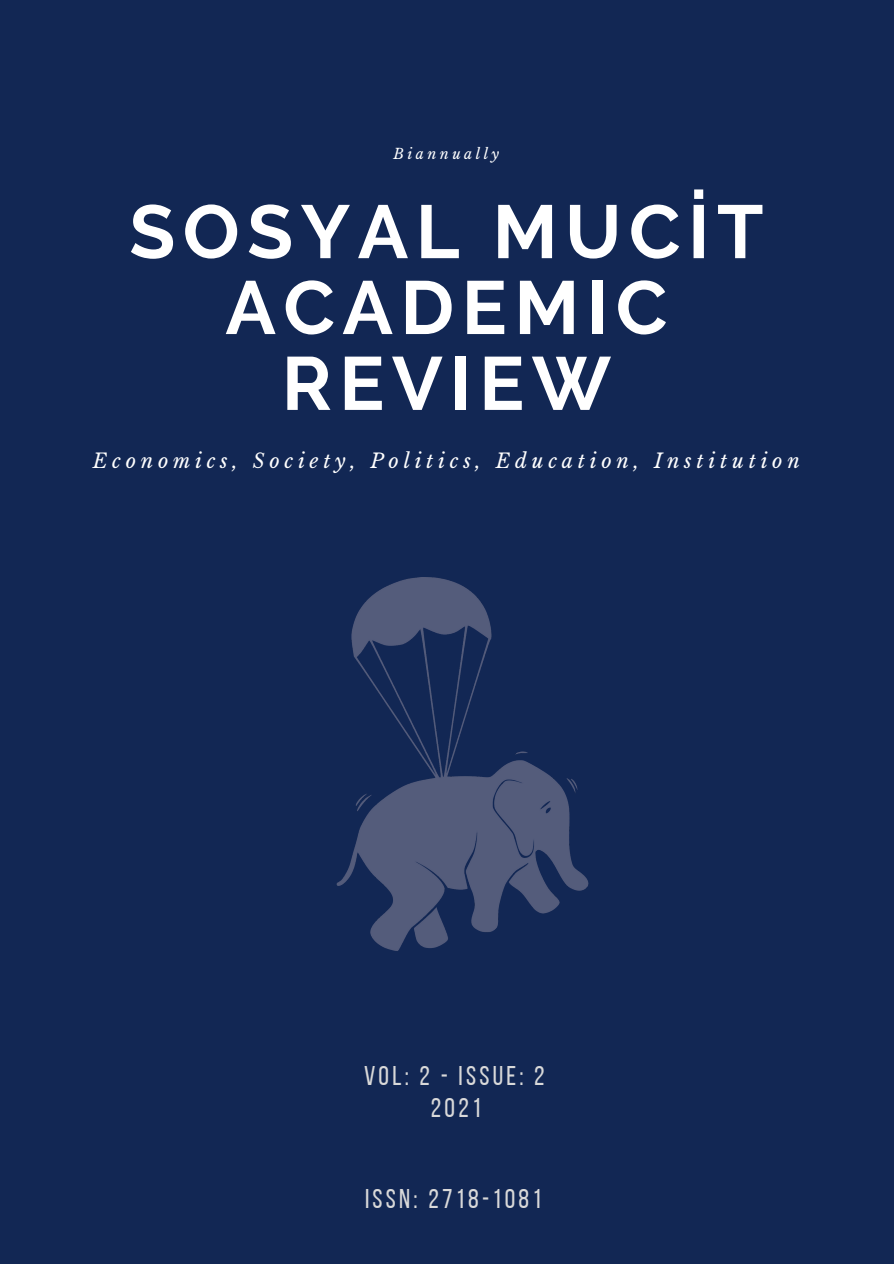
<style>
.page{position:relative;width:894px;height:1264px;background:#fff}
.page>*{position:absolute;margin:0;border:0;box-sizing:border-box;transform-origin:0 0}
.t1{font:700 75px/75.9px "Raleway";letter-spacing:.1em;color:#fff;text-align:center}
.t2{font:27px "Bebas Neue";letter-spacing:.12em;color:#d9d9d9}
.t3{font:italic 19.8px "Libre Baskerville";letter-spacing:.24em;color:#fff}
.t4{font:italic 14.25px "Libre Baskerville";letter-spacing:.24em;color:#fff}
</style>
<div class="page">
<div style="left:0;top:0;width:893px;height:1263px;background:#122754"></div>
<img style="left:336px;top:578px;width:253px;height:373px">
<p class="t4" style="left:393px;top:145px;width:107px">Biannually</p>
<p class="t1" style="left:129px;top:194px;width:635px">SOSYAL MUCİT<br>ACADEMIC<br>REVIEW</p>
<p class="t3" style="left:93px;top:448px;width:708px">Economics, Society, Politics, Education, Institution</p>
<p class="t2" style="left:364px;top:1064px;width:182px">Vol: 2 - ISSUE: 2</p>
<p class="t2" style="left:431px;top:1096px;width:52px">2021</p>
<p class="t2" style="left:365px;top:1187px;width:178px">ISSN: 2718-1081</p>
</div>
